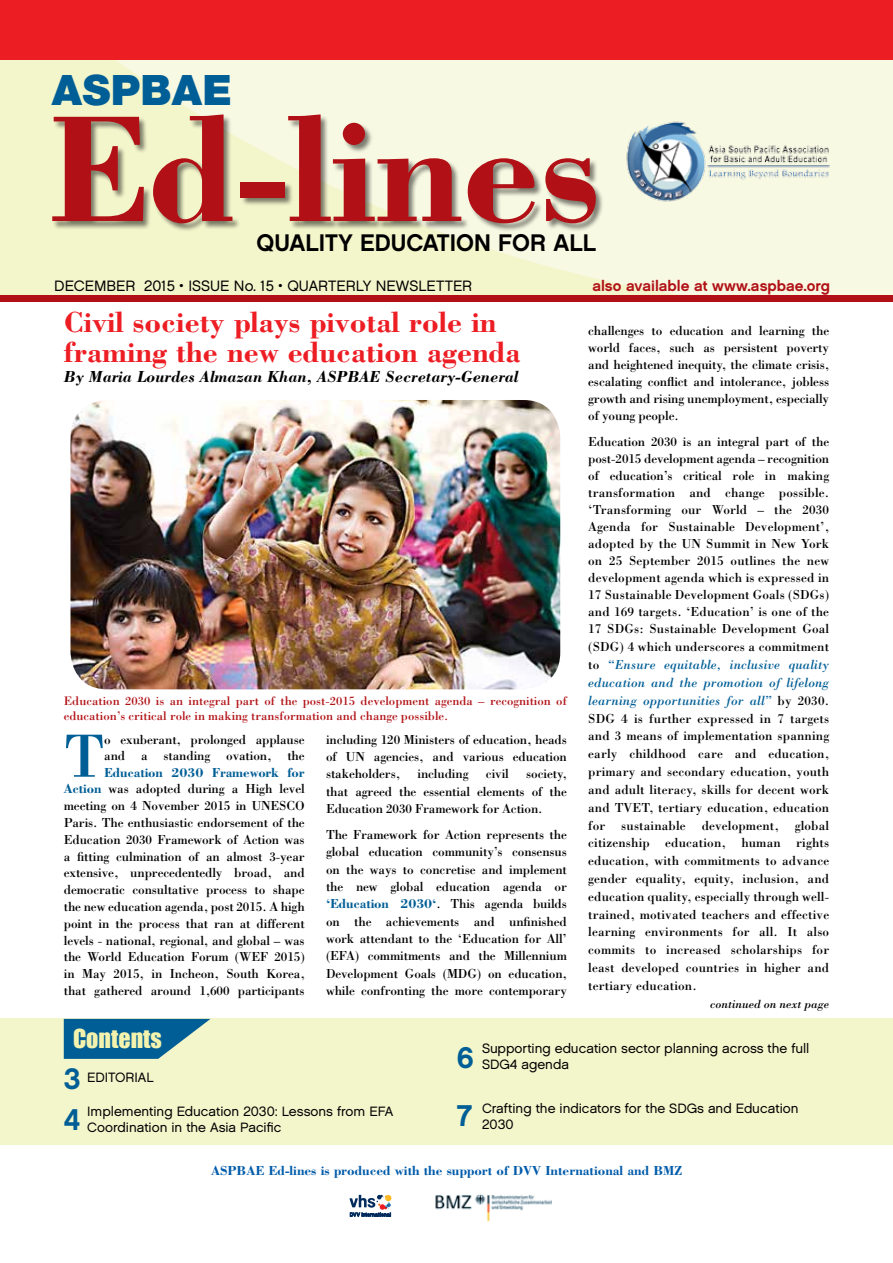
<style>
.page{position:relative;width:893px;height:1263px;background:#fff}
.page>*{position:absolute;margin:0;border:0;box-sizing:border-box;transform-origin:0 0}
.t1{font:700 156px "Bodoni";color:#b11116}
.t2{font:62.85px "Bodoni";color:#005e96}
.t3{font:900 42px "Helvetica Neue";letter-spacing:.005em;color:#005e96}
.t4{font:700 30px/30px "Bodoni";color:#ed1d24}
.t5{font:30px "Chalet New York Nineteen Sixty";color:#005e96}
.t6{font:24px "Chalet New York Nineteen Sixty";color:#000}
.t7{font:24px "Impact";color:#f4f3ae}
.t8{font:italic 700 16.5px "Bodoni";color:#000}
.t9{font:15px "Chalet London Nineteen Sixty";color:#000}
.t10{font:15px "Chalet New York Nineteen Sixty";color:#b11116}
.t11{font:13.5px/17.5px "Bodoni";letter-spacing:-.01em;color:#000;text-align:justify}
.t12{font:13.5px/16.2px "Chalet London Nineteen Sixty";color:#000}
.t13{font:700 13.5px "Bodoni";color:#005baa}
.t14{font:12.75px/15.3px "Bodoni";color:#b11116}
.t15{font:italic 12px "Bodoni";color:#000}
.s1{font-weight:700;color:#005e96}
.s2{font-style:italic;color:#005e96}
</style>
<div class="page">
<div style="left:0;top:0;width:893px;height:299px;background:#f3f5cb"></div>
<svg style="left:38px;top:60px;width:855px;height:236px;fill:#f8f9e3"></svg>
<div style="left:0;top:296px;width:893px;height:6px;background:#b11116"></div>
<div style="left:0;top:1018px;width:893px;height:127px;background:#f3f5cb"></div>
<svg style="left:64px;top:1019px;width:146px;height:40px"></svg>
<img style="left:435px;top:1194px;width:117px;height:28px">
<div style="left:52px;top:115px;width:552px;height:117px;background:#000;opacity:.5"></div>
<div style="left:0;top:0;width:893px;height:60px;background:#ed1d24"></div>
<img style="left:620px;top:114px;width:210px;height:93px">
<svg style="left:349px;top:1195px;width:42px;height:21px"></svg>
<img style="left:70px;top:400px;width:490px;height:289px">
<h3 class="t3" style="left:52px;top:65px;width:181px">ASPBAE</h3>
<h1 class="t1" style="left:46px;top:72px;width:556px">Ed-lines</h1>
<h3 class="t6" style="left:257px;top:228px;width:341px">quality education for all</h3>
<p class="t9" style="left:54px;top:277px;width:419px">DECember 2015 • Issue No. 15 • Quarterly Newsletter</p>
<h3 class="t4" style="left:64px;top:306px;width:458px">Civil society plays pivotal role in framing the new education agenda</h3>
<p class="t8" style="left:64px;top:366px;width:456px">By Maria Lourdes Almazan Khan, ASPBAE Secretary-General</p>
<p class="t14" style="left:64px;top:692px;width:505px">Education 2030 is an integral part of the post-2015 development agenda – recognition of education’s critical role in making transformation and change possible.</p>
<h2 class="t2" style="left:64px;top:718px;width:43px">T</h2>
<p class="t11" style="left:104px;top:731px;width:202px;line-height:16.5px">o exuberant, prolonged applause and a standing ovation, the</p>
<p class="t11" style="left:64px;top:764px;width:242px;line-height:16.8px;text-indent:40px"><span class="s1">Education 2030 Framework for Action</span> was adopted during a High level meeting on 4 November 2015 in UNESCO Paris. The enthusiastic endorsement of the Education 2030 Framework of Action was a fitting culmination of an almost 3-year extensive, unprecedentedly broad, and democratic consultative process to shape the new education agenda, post 2015. A high point in the process that ran at different levels - national, regional, and global – was the World Education Forum (WEF 2015) in May 2015, in Incheon, South Korea, that gathered around 1,600 participants</p>
<p class="t11" style="left:326px;top:730px;width:242px">including 120 Ministers of education, heads of UN agencies, and various education stakeholders,</p>
<p class="t11" style="left:417px;top:765px;width:53px">including</p>
<p class="t11" style="left:486px;top:765px;width:24px">civil</p>
<p class="t11" style="left:326px;top:765px;width:242px;text-indent:200px">society, that agreed the essential elements of the Education 2030 Framework for Action.</p>
<p class="t11" style="left:326px;top:826px;width:242px">The Framework for Action represents the global education community’s consensus on the ways to concretise and implement the new global education agenda or <span class="s1">‘Education 2030‘</span>. This agenda builds on the achievements and unfinished work attendant to the ‘Education for All’ (EFA) commitments and the Millennium Development Goals (MDG) on education, while confronting the more contemporary</p>
<p class="t10" style="left:592px;top:277px;width:239px">also available at www.aspbae.org</p>
<p class="t11" style="left:588px;top:322px;width:242px;line-height:17.1px">challenges to education and learning the world faces, such as persistent poverty and heightened inequity, the climate crisis, escalating conflict and intolerance, jobless growth and rising unemployment, especially of young people.</p>
<p class="t11" style="left:588px;top:432px;width:242px">Education 2030 is an integral part of the post-2015 development agenda – recognition of education’s critical role in making transformation and change possible. ‘Transforming our World – the 2030<br>Agenda for Sustainable Development’, adopted by the UN Summit in New York on 25 September 2015 outlines the new development agenda which is expressed in 17 Sustainable Development Goals (SDGs) and 169 targets. ‘Education’ is one of the 17 SDGs: Sustainable Development Goal (SDG) 4 which underscores a commitment to <span class="s2">“Ensure equitable, inclusive quality education and the promotion of lifelong learning opportunities for all”</span> by 2030.<br>SDG 4 is further expressed in 7 targets and 3 means of implementation spanning early childhood care and education, primary and secondary education, youth and adult literacy, skills for decent work and TVET, tertiary education, education for sustainable development, global citizenship education, human rights education, with commitments to advance gender equality, equity, inclusion, and education quality, especially through well&shy;trained, motivated teachers and effective learning environments for all. It also commits to increased scholarships for least developed countries in higher and tertiary education.</p>
<p class="t15" style="left:710px;top:996px;width:121px">continued on next page</p>
<h3 class="t7" style="left:73px;top:1024px;width:90px">CONTENTS</h3>
<h3 class="t5" style="left:64px;top:1060px;width:18px">3</h3>
<p class="t12" style="left:87px;top:1069px;width:60px">EDITORIAL</p>
<p class="t12" style="left:87px;top:1103px;width:307px">Implementing Education 2030: Lessons from EFA</p>
<h3 class="t5" style="left:64px;top:1101px;width:18px">4</h3>
<p class="t12" style="left:87px;top:1119px;width:196px">Coordination in the Asia Pacific</p>
<h3 class="t5" style="left:457px;top:1039px;width:18px">6</h3>
<p class="t12" style="left:482px;top:1040px;width:329px">Supporting education sector planning across the full<br>SDG4 agenda</p>
<h3 class="t5" style="left:457px;top:1097px;width:17px">7</h3>
<p class="t12" style="left:482px;top:1100px;width:318px">Crafting the indicators for the SDGs and Education</p>
<p class="t12" style="left:482px;top:1116px;width:33px">2030</p>
<p class="t13" style="left:211px;top:1162px;width:472px">ASPBAE Ed-lines is produced with the support of DVV International and BMZ</p>
</div>
